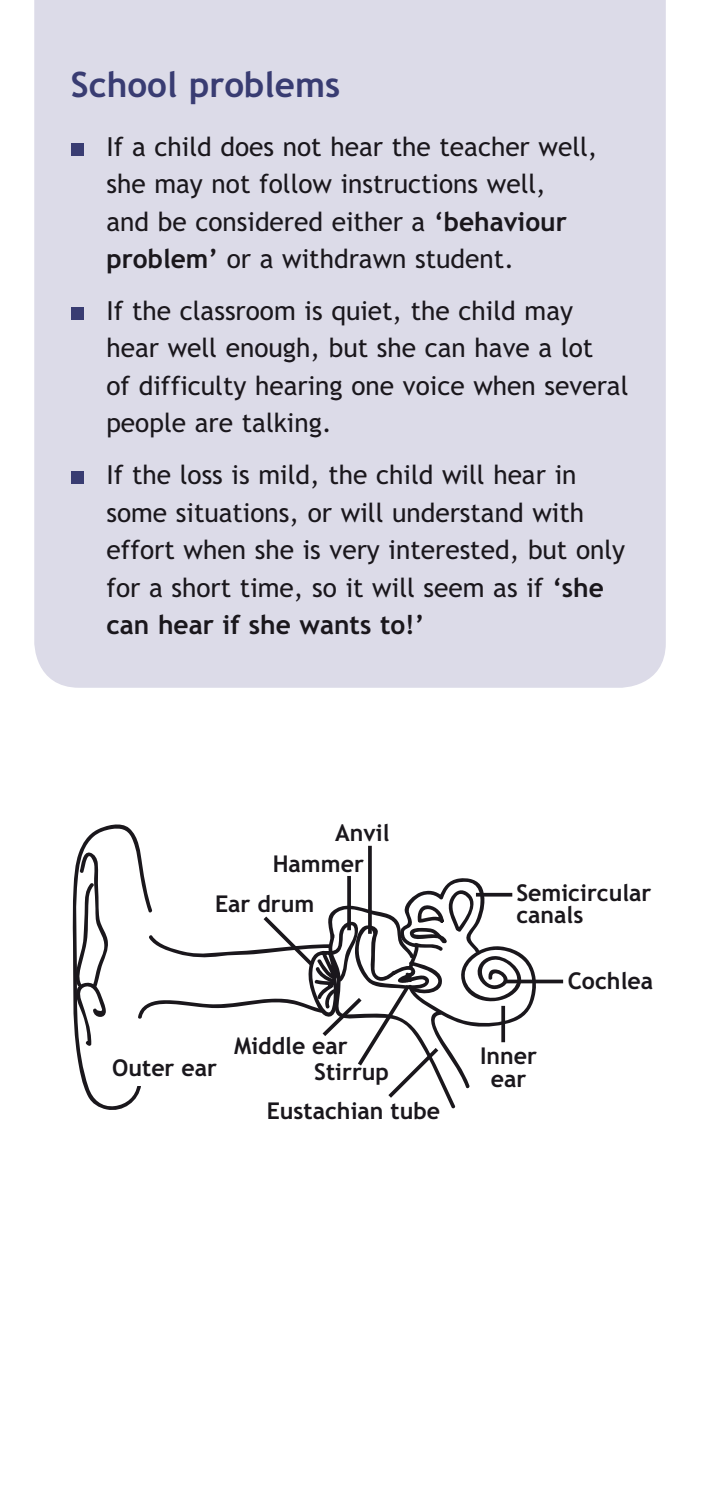
<style>
.page{position:relative;width:702px;height:1489px;background:#fff}
.page>*{position:absolute;margin:0;border:0;box-sizing:border-box;transform-origin:0 0}
.MAIN_HEADER__COLOURE{font:700 35px "Trebuchet MSPS";color:#393c72}
.BULLET_1{font:26.25px/37.5px "Trebuchet MSPS";color:#1a171c}
.t1{font:700 23.25px/22.2px "Trebuchet MSPS";color:#1a171c}
.s1{font-weight:700}
</style>
<div class="page">
<div style="left:34px;top:0;width:631px;height:687px;background:#dcdbe8"></div>
<div style="left:71px;top:143px;width:13px;height:12px;background:#393c72"></div>
<div style="left:71px;top:307px;width:13px;height:13px;background:#393c72"></div>
<div style="left:71px;top:471px;width:13px;height:13px;background:#393c72"></div>
<svg style="left:73px;top:824px;width:383px;height:286px"></svg>
<svg style="left:259px;top:842px;width:305px;height:259px"></svg>
<div style="left:102px;top:1050px;width:121px;height:36px;background:#fff"></div>
<p class="MAIN_HEADER__COLOURE" style="left:71px;top:64px;width:271px">School problems</p>
<p class="BULLET_1" style="left:106px;top:127px;width:492px">If a child does not hear the teacher well, she may not follow instructions well,<br>and be considered either a <span class="s1">‘behaviour problem’</span> or a withdrawn student.</p>
<p class="BULLET_1" style="left:106px;top:291px;width:523px">If the classroom is quiet, the child may hear well enough, but she can have a lot<br>of difficulty hearing one voice when several people are talking.</p>
<p class="BULLET_1" style="left:106px;top:456px;width:520px">If the loss is mild, the child will hear in some situations, or will understand with effort when she is very interested, but only for a short time, so it will seem as if <span class="s1">‘she can hear if she wants to!’</span></p>
<p class="t1" style="left:335px;top:821px;width:56px">Anvil</p>
<p class="t1" style="left:273px;top:852px;width:93px">Hammer</p>
<p class="t1" style="left:215px;top:892px;width:101px">Ear drum</p>
<p class="t1" style="left:112px;top:1056px;width:106px">Outer ear</p>
<p class="t1" style="left:314px;top:1032px;width:76px;line-height:26.5px;text-indent:-80px">Middle ear<br>Stirrup</p>
<p class="t1" style="left:267px;top:1098px;width:175px">Eustachian tube</p>
<p class="t1" style="left:516px;top:881px;width:137px">Semicircular canals</p>
<p class="t1" style="left:480px;top:1044px;width:58px;text-align:center">Inner ear</p>
<p class="t1" style="left:567px;top:969px;width:87px">Cochlea</p>
</div>
